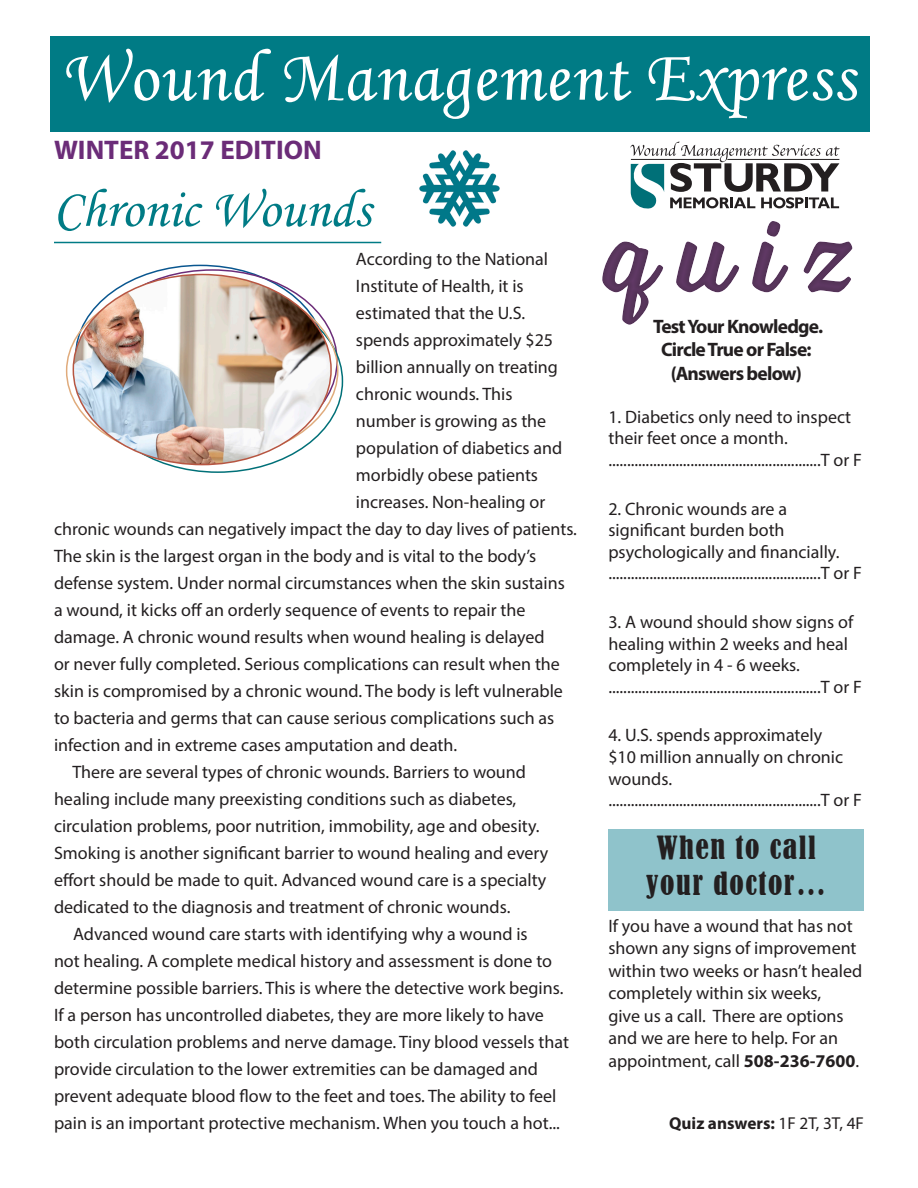
<style>
.page{position:relative;width:918px;height:1188px;background:#fff}
.page>*{position:absolute;margin:0;border:0;box-sizing:border-box;transform-origin:0 0}
.t1{font:italic 74.25px "Monotype Corsiva";letter-spacing:.01em;color:#fff}
.t2{font:54px "Monotype Corsiva";color:#007b85}
.t3{font:condensed 30px "Bernard";letter-spacing:.05em;color:#231f20}
.t4{font:700 27px "Myriad Pro";color:#6b2c78}
.t5{font:700 19.5px "Myriad Pro";letter-spacing:-.04em;color:#231f20}
.t6{font:18px/27px "Myriad Pro";color:#231f20}
.t7{font:700 17.25px "Myriad Pro";color:#231f20}
.s1{font-weight:700}
.s2{font-weight:400}
</style>
<div class="page">
<svg style="left:631px;top:142px;width:209px;height:58px"></svg>
<div style="left:50px;top:36px;width:819px;height:95px;background:#007b85"></div>
<div style="left:608px;top:829px;width:256px;height:82px;background:#8fc3cb"></div>
<hr style="left:54px;top:242px;width:327px;height:1px;background:#007b85">
<img style="left:73px;top:275px;width:258px;height:190px">
<svg style="left:602px;top:200px;width:251px;height:125px"></svg>
<img style="left:419px;top:150px;width:81px;height:77px">
<p class="t1" style="left:64px;top:32px;width:795px">Wound Management Express</p>
<p class="t4" style="left:54px;top:133px;width:269px">WINTER 2017 EDITION</p>
<p class="t2" style="left:53px;top:177px;width:319px">Chronic Wounds</p>
<p class="t6" style="left:356px;top:245px;width:194px">According to the National</p>
<p class="t6" style="left:356px;top:272px;width:169px">Institute of Health, it is</p>
<p class="t6" style="left:356px;top:299px;width:171px">estimated that the U.S.</p>
<p class="t6" style="left:356px;top:326px;width:199px">spends approximately $25</p>
<p class="t6" style="left:356px;top:353px;width:204px">billion annually on treating</p>
<p class="t6" style="left:356px;top:380px;width:158px">chronic wounds. This</p>
<p class="t6" style="left:356px;top:407px;width:192px">number is growing as the</p>
<p class="t6" style="left:356px;top:434px;width:208px">population of diabetics and</p>
<p class="t6" style="left:356px;top:461px;width:184px">morbidly obese patients</p>
<p class="t6" style="left:356px;top:488px;width:191px">increases. Non-healing or</p>
<p class="t6" style="left:54px;top:515px;width:525px">chronic wounds can negatively impact the day to day lives of patients.</p>
<p class="t6" style="left:54px;top:542px;width:484px">The skin is the largest organ in the body and is vital to the body’s</p>
<p class="t6" style="left:54px;top:569px;width:512px">defense system. Under normal circumstances when the skin sustains</p>
<p class="t6" style="left:54px;top:596px;width:473px">a wound, it kicks off an orderly sequence of events to repair the</p>
<p class="t6" style="left:54px;top:623px;width:492px">damage. A chronic wound results when wound healing is delayed</p>
<p class="t6" style="left:54px;top:650px;width:507px">or never fully completed. Serious complications can result when the</p>
<p class="t6" style="left:54px;top:677px;width:510px">skin is compromised by a chronic wound. The body is left vulnerable</p>
<p class="t6" style="left:54px;top:704px;width:502px">to bacteria and germs that can cause serious complications such as</p>
<p class="t6" style="left:54px;top:731px;width:405px">infection and in extreme cases amputation and death.</p>
<p class="t6" style="left:54px;top:758px;width:496px;text-indent:18px">There are several types of chronic wounds. Barriers to wound healing include many preexisting conditions such as diabetes, circulation problems, poor nutrition, immobility, age and obesity.<br>Smoking is another significant barrier to wound healing and every effort should be made to quit. Advanced wound care is a specialty dedicated to the diagnosis and treatment of chronic wounds.</p>
<p class="t6" style="left:54px;top:920px;width:517px;text-indent:19px">Advanced wound care starts with identifying why a wound is<br>not healing. A complete medical history and assessment is done to determine possible barriers. This is where the detective work begins.<br>If a person has uncontrolled diabetes, they are more likely to have both circulation problems and nerve damage. Tiny blood vessels that provide circulation to the lower extremities can be damaged and prevent adequate blood flow to the feet and toes. The ability to feel pain is an important protective mechanism. When you touch a hot...</p>
<p class="t5" style="left:653px;top:313px;width:171px">Test Your Knowledge.</p>
<p class="t5" style="left:661px;top:337px;width:152px">Circle True or False:</p>
<p class="t5" style="left:671px;top:360px;width:133px">(Answers below)</p>
<p class="t6" style="left:608px;top:406px;width:244px;line-height:21.6px">1. Diabetics only need to inspect their feet once a month.</p>
<p class="t6" style="left:608px;top:446px;width:255px">.........................................................T or F</p>
<p class="t6" style="left:608px;top:497px;width:233px;line-height:21.6px">2. Chronic wounds are a significant burden both psychologically and financially.</p>
<p class="t6" style="left:608px;top:560px;width:255px">.........................................................T or F</p>
<p class="t6" style="left:608px;top:611px;width:246px;line-height:21.6px">3. A wound should show signs of healing within 2 weeks and heal completely in 4 - 6 weeks.</p>
<p class="t6" style="left:608px;top:673px;width:255px">.........................................................T or F</p>
<p class="t6" style="left:608px;top:724px;width:236px;line-height:21.6px">4. U.S. spends approximately $10 million annually on chronic wounds.</p>
<p class="t6" style="left:608px;top:786px;width:255px">.........................................................T or F</p>
<p class="t3" style="left:657px;top:830px;width:161px">When to call</p>
<p class="t3" style="left:646px;top:866px;width:181px">your doctor…</p>
<p class="t6" style="left:608px;top:914px;width:255px;line-height:22.5px">If you have a wound that has not shown any signs of improvement within two weeks or hasn’t healed completely within six weeks,<br>give us a call. There are options and we are here to help. For an appointment, call <span class="s1">508-236-7600</span>.</p>
<p class="t7" style="left:669px;top:1112px;width:196px">Quiz answers: <span class="s2">1F 2T, 3T, 4F</span></p>
</div>
